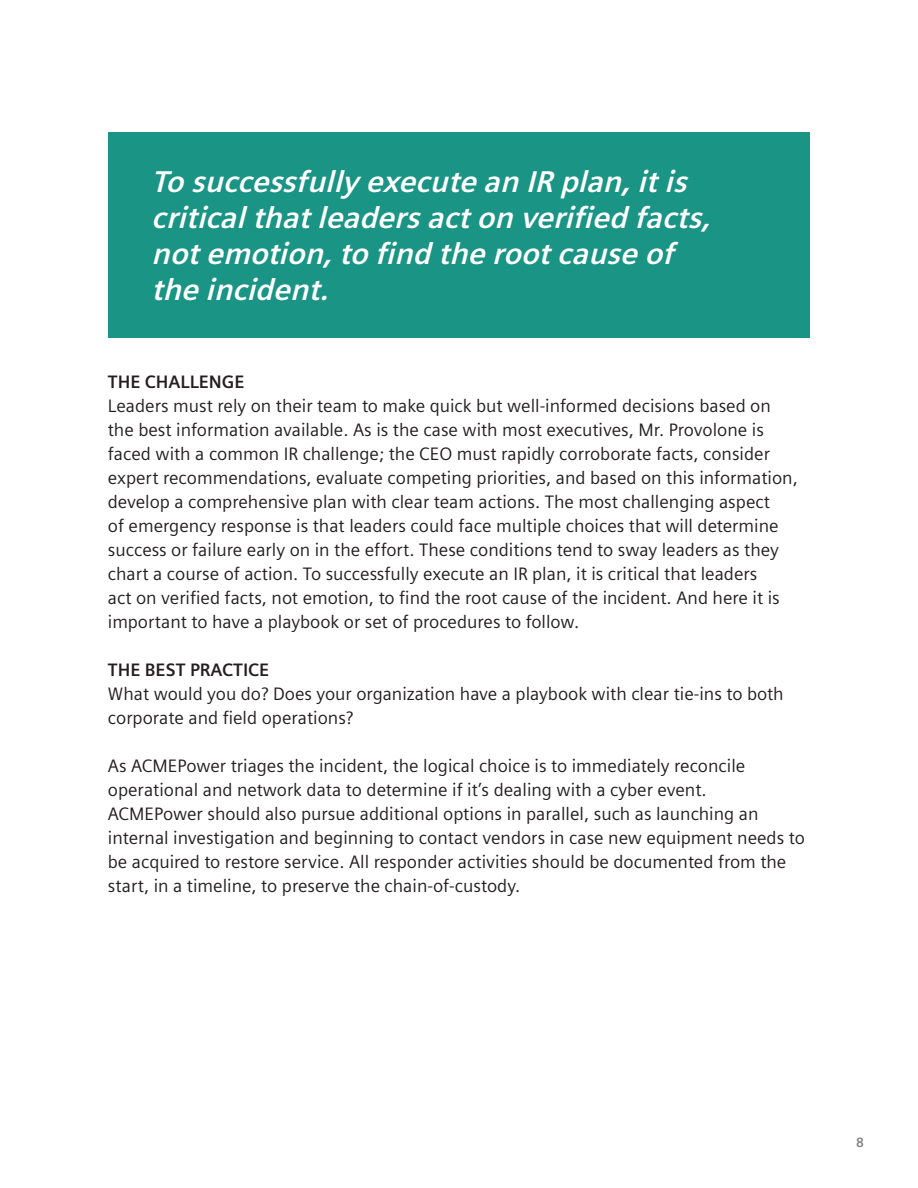
<style>
.page{position:relative;width:918px;height:1188px;background:#fff}
.page>*{position:absolute;margin:0;border:0;box-sizing:border-box;transform-origin:0 0}
.t1{font:italic 700 30px/36px "Siemens Sans";color:#fff}
.t2{font:18px/24px "Siemens Sans";color:#231f20}
.t3{font:700 18px "Siemens Sans";color:#231f20}
.t4{font:700 13.5px "Siemens Sans";color:#808285}
</style>
<div class="page">
<div style="left:108px;top:132px;width:702px;height:205px;background:#199485"></div>
<p class="t1" style="left:151px;top:164px;width:568px">To successfully execute an IR plan,itis criticalthatleadersacton verified facts, notemotion,to find the rootcause of the incident.</p>
<p class="t3" style="left:108px;top:371px;width:138px">THE CHALLENGE</p>
<p class="t2" style="left:108px;top:394px;width:692px">Leaders must rely on their team to make quick but well-informed decisions based on the best information available. As is the case with most executives, Mr. Provolone is faced with a common IR challenge; the CEO must rapidly corroborate facts, consider expert recommendations, evaluate competing priorities, and based on this information, develop a comprehensive plan with clear team actions. The most challenging aspect<br>of emergency response is that leaders could face multiple choices that will determine success or failure early on in the effort. These conditions tend to sway leaders as they chart a course of action. To successfully execute an IR plan, it is critical that leaders<br>act on verified facts, not emotion, to find the root cause of the incident. And here it is important to have a playbook or set of procedures to follow.</p>
<p class="t3" style="left:108px;top:659px;width:163px">THE BEST PRACTICE</p>
<p class="t2" style="left:108px;top:682px;width:677px">What would you do? Does your organization have a playbook with clear tie-ins to both corporate and field operations?</p>
<p class="t2" style="left:108px;top:754px;width:699px">As ACMEPower triages the incident, the logical choice is to immediately reconcile operational and network data to determine if it’s dealing with a cyber event.<br>ACMEPower should also pursue additional options in parallel, such as launching an internal investigation and beginning to contact vendors in case new equipment needs to be acquired to restore service. All responder activities should be documented from the start, in a timeline, to preserve the chain-of-custody.</p>
<p class="t4" style="left:856px;top:1135px;width:9px">8</p>
</div>
